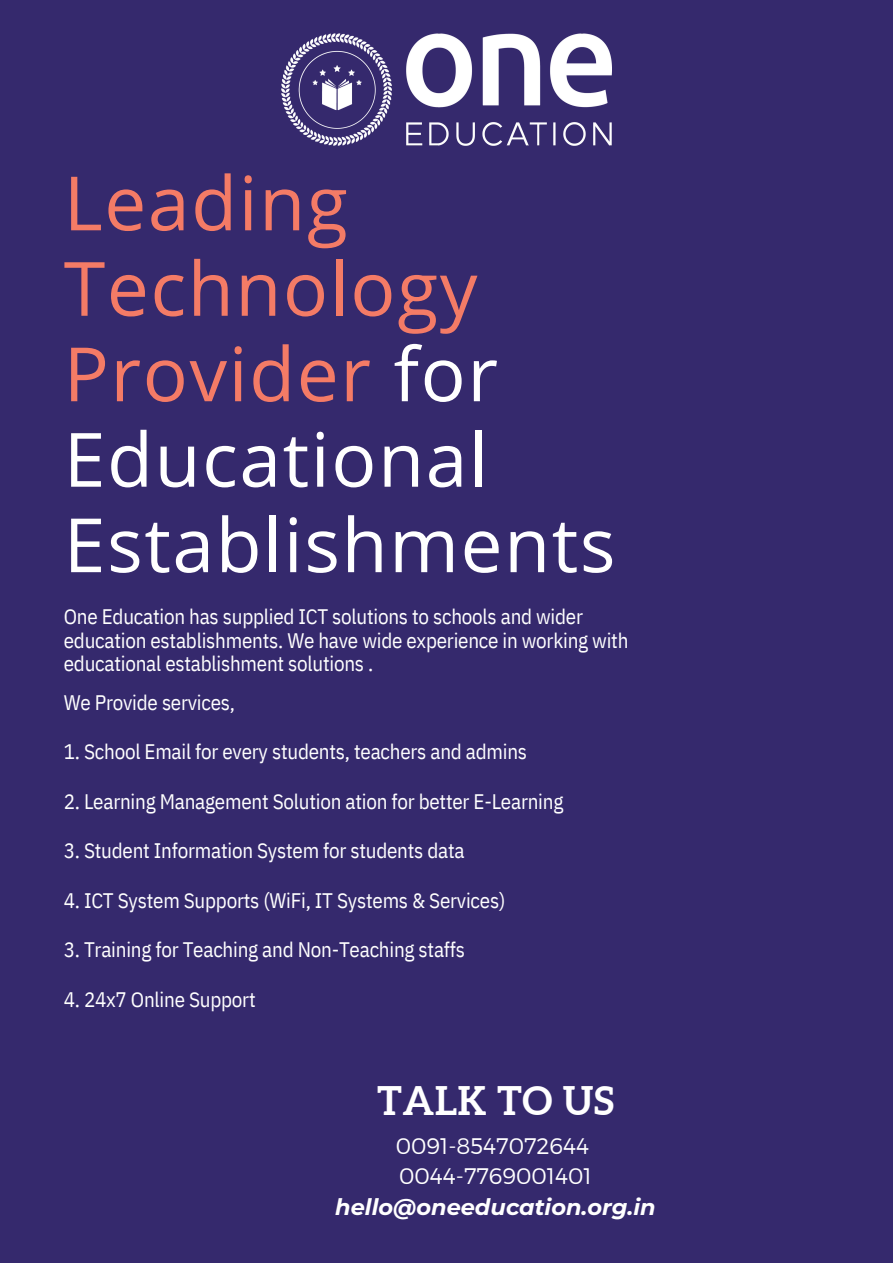
<style>
.page{position:relative;width:893px;height:1264px;background:#fff}
.page>*{position:absolute;margin:0;border:0;box-sizing:border-box;transform-origin:0 0}
.t1{font:75px/85.5px "Open Sans";letter-spacing:.02em;color:#fff}
.t2{font:700 39.3px "Aleo";letter-spacing:.015em;color:#fff}
.t3{font:300 22.5px "Montserrat";color:#fff}
.t4{font:italic 700 22.5px "Montserrat";color:#fff}
.t5{font:21px/23.5px "IBM Plex Sans Cond";letter-spacing:-.01em;color:#fff}
.s1{color:#f47b66}
</style>
<div class="page">
<div style="left:0;top:0;width:892px;height:1262px;background:#35296d"></div>
<img style="left:282px;top:34px;width:329px;height:111px">
<p class="t1" style="left:64px;top:158px;width:553px"><span class="s1">Leading<br>Technology<br>Provider</span> for<br>Educational<br>Establishments</p>
<p class="t5" style="left:64px;top:604px;width:566px">One Education has supplied ICT solutions to schools and wider education establishments. We have wide experience in working with educational establishment solutions .</p>
<p class="t5" style="left:64px;top:690px;width:173px">We Provide services,</p>
<p class="t5" style="left:64px;top:739px;width:465px">1. School Email for every students, teachers and admins</p>
<p class="t5" style="left:64px;top:789px;width:501px">2. Learning Management Solution ation for better E-Learning</p>
<p class="t5" style="left:64px;top:838px;width:402px">3. Student Information System for students data</p>
<p class="t5" style="left:64px;top:887px;width:443px">4. ICT System Supports (WiFi, IT Systems &amp; Services)</p>
<p class="t5" style="left:64px;top:937px;width:402px">3. Training for Teaching and Non-Teaching staffs</p>
<p class="t5" style="left:64px;top:986px;width:193px">4. 24x7 Online Support</p>
<p class="t2" style="left:377px;top:1078px;width:238px">TALK TO US</p>
<p class="t3" style="left:396px;top:1131px;width:195px">0091-8547072644</p>
<p class="t3" style="left:399px;top:1161px;width:194px">0044-7769001401</p>
<p class="t4" style="left:335px;top:1192px;width:322px">hello@oneeducation.org.in</p>
</div>
